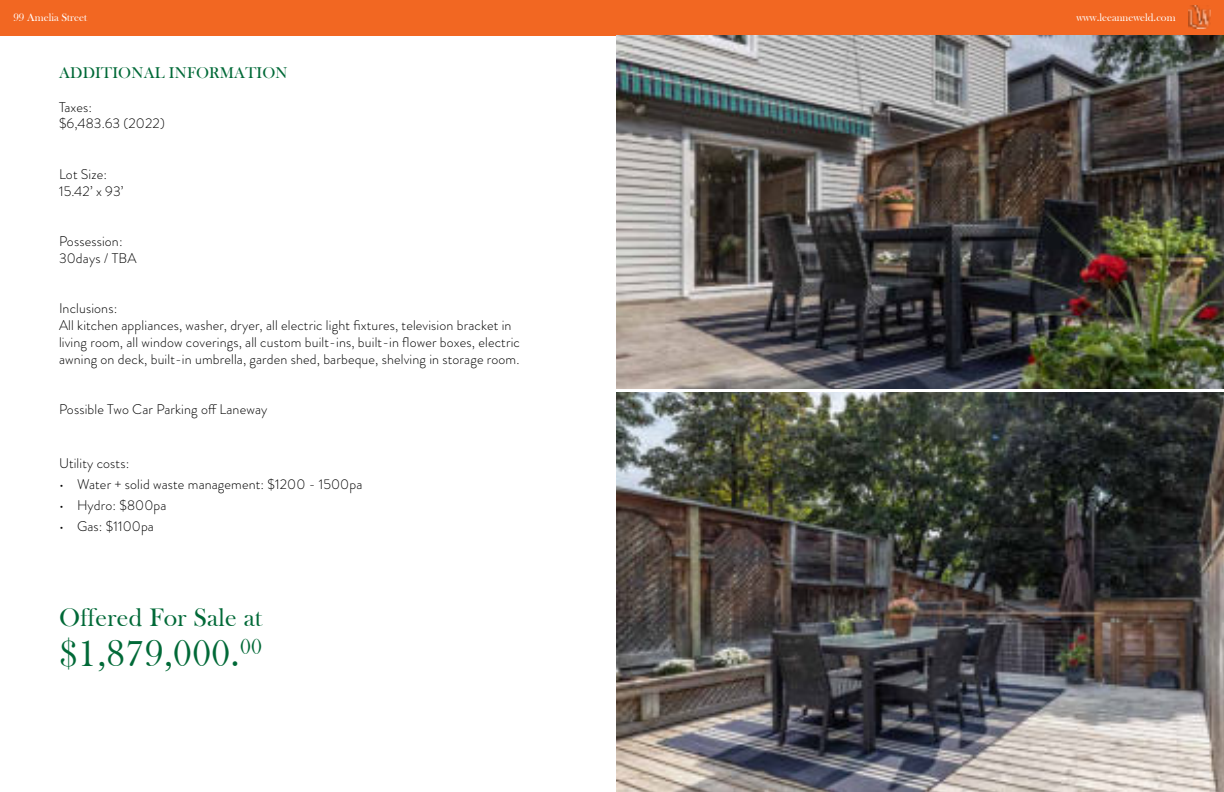
<style>
.page{position:relative;width:1224px;height:792px;background:#fff}
.page>*{position:absolute;margin:0;border:0;box-sizing:border-box;transform-origin:0 0}
.t1{font:38px "Bask Old Face";letter-spacing:.01em;color:#006937}
.t2{font:26px "Bask Old Face";letter-spacing:.01em;color:#006937}
.t3{font:16px "Bask Old Face";letter-spacing:.01em;color:#006937}
.t4{font:300 14px/16.8px "Brandon Grotesque";letter-spacing:.01em;color:#000}
.t5{font:11.1px "Bask Old Face";color:#fff}
</style>
<div class="page">
<div style="left:0;top:0;width:1224px;height:35px;background:#f26722"></div>
<img style="left:1188px;top:6px;width:22px;height:23px">
<img style="left:616px;top:392px;width:608px;height:400px">
<img style="left:616px;top:35px;width:608px;height:353px">
<p class="t5" style="left:13px;top:13px;width:75px">99 Amelia Street</p>
<p class="t5" style="left:1076px;top:13px;width:101px">www.leeanneweld.com</p>
<p class="t3" style="left:59px;top:66px;width:230px">ADDITIONAL INFORMATION</p>
<p class="t4" style="left:59px;top:100px;width:107px">Taxes:<br>$6,483.63 (2022)</p>
<p class="t4" style="left:59px;top:167px;width:66px">Lot Size:<br>15.42’ x 93’</p>
<p class="t4" style="left:59px;top:234px;width:79px">Possession:<br>30days / TBA</p>
<p class="t4" style="left:59px;top:302px;width:463px">Inclusions:<br>All kitchen appliances, washer, dryer, all electric light fixtures, television bracket in living room, all window coverings, all custom built-ins, built-in flower boxes, electric awning on deck, built-in umbrella, garden shed, barbeque, shelving in storage room.</p>
<p class="t4" style="left:59px;top:402px;width:210px">Possible Two Car Parking off Laneway</p>
<p class="t4" style="left:59px;top:457px;width:72px">Utility costs:</p>
<p class="t4" style="left:59px;top:478px;width:305px">• Water + solid waste management: $1200 - 1500pa</p>
<p class="t4" style="left:59px;top:498px;width:109px">• Hydro: $800pa</p>
<p class="t4" style="left:59px;top:519px;width:96px">• Gas: $1100pa</p>
<h2 class="t2" style="left:59px;top:607px;width:205px">Offered For Sale at</h2>
<h1 class="t1" style="left:59px;top:638px;width:205px">$1,879,000.<sup>00</sup></h1>
</div>
